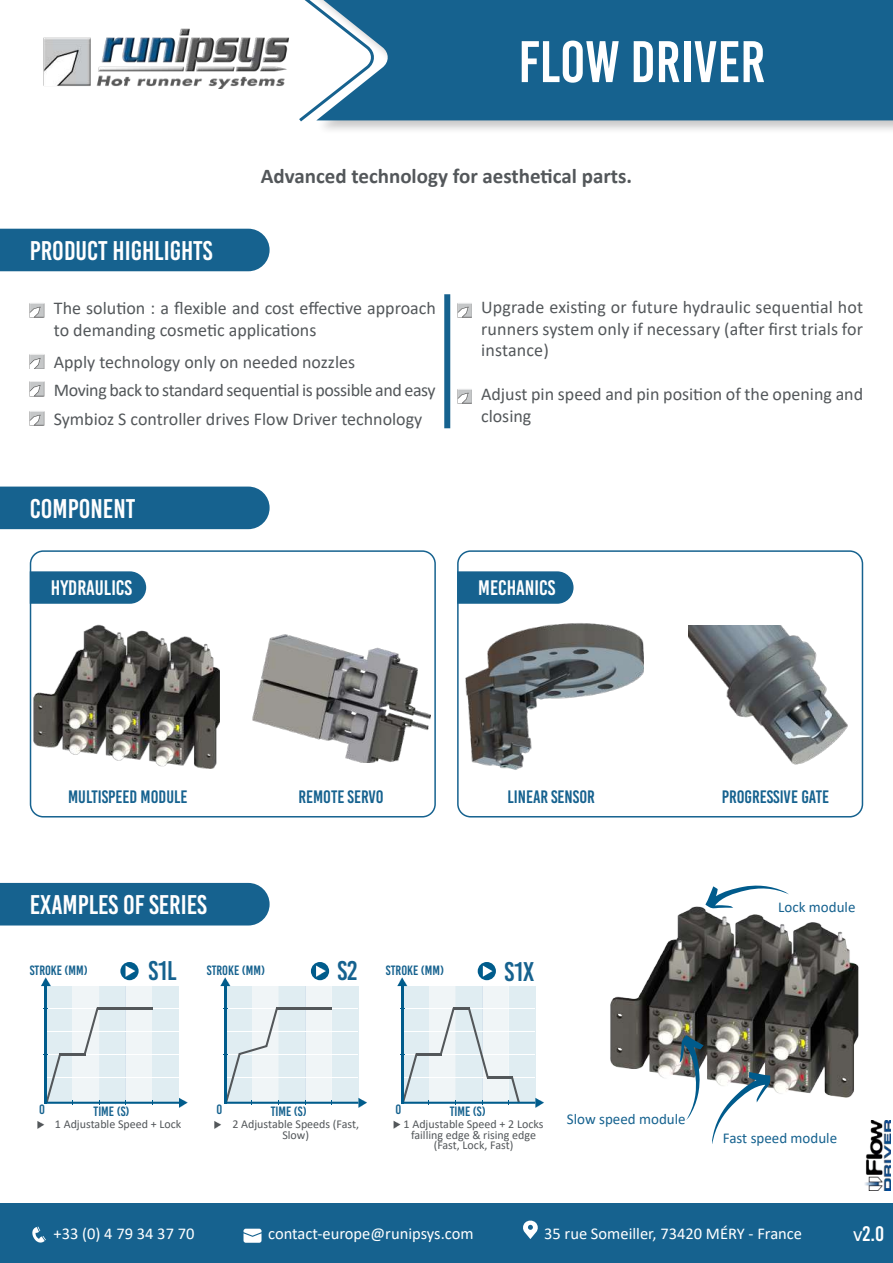
<style>
.page{position:relative;width:893px;height:1263px;background:#fff}
.page>*{position:absolute;margin:0;border:0;box-sizing:border-box;transform-origin:0 0}
.t1{font:58.5px "Bebas Kai";color:#fff}
.t2{font:27px "Bebas Kai";color:#fff}
.t3{font:27px "Bebas Kai";color:#16628f}
.t4{font:700 21px "Calibri";color:#53575a}
.t5{font:21px "Bebas Kai";color:#fff}
.t6{font:18px/21.6px "Calibri";color:#53575a}
.t7{font:18px "Bebas Kai";color:#16628f}
.t8{font:16.5px "Calibri";color:#fff}
.t9{font:15px "Calibri";color:#16628f}
.t10{font:13.5px "Bebas Kai";color:#16628f}
.t11{font:12px/10.5px "Calibri";color:#53575a;text-align:center}
.s1{font-family:"Calibri"}
</style>
<div class="page">
<div style="left:308px;top:0;width:585px;height:134px;background:#231f20;opacity:.25"></div>
<div style="left:378px;top:0;width:515px;height:120px;background:#16628f"></div>
<svg style="left:299px;top:0;width:79px;height:124px"></svg>
<img style="left:43px;top:28px;width:246px;height:60px">
<div style="left:0;top:1203px;width:893px;height:60px;background:#16628f"></div>
<svg style="left:243px;top:1229px;width:19px;height:14px"></svg>
<svg style="left:523px;top:1220px;width:15px;height:19px"></svg>
<svg style="left:32px;top:1227px;width:14px;height:15px"></svg>
<img style="left:865px;top:1121px;width:25px;height:69px">
<div style="left:0;top:487px;width:270px;height:42px;background:#16628f"></div>
<div style="left:30px;top:550px;width:406px;height:267px;border:2px solid #16628f;border-radius:13px"></div>
<img style="left:31px;top:621px;width:189px;height:147px">
<img style="left:253px;top:634px;width:178px;height:129px">
<svg style="left:30px;top:571px;width:116px;height:33px;background:#206994"></svg>
<div style="left:457px;top:550px;width:406px;height:267px;border:2px solid #16628f;border-radius:13px"></div>
<img style="left:457px;top:621px;width:186px;height:149px">
<svg style="left:457px;top:571px;width:116px;height:33px;background:#206893"></svg>
<img style="left:689px;top:626px;width:159px;height:139px">
<div style="left:0;top:229px;width:270px;height:42px;background:#16628f"></div>
<img style="left:30px;top:303px;width:14px;height:14px">
<img style="left:457px;top:303px;width:15px;height:14px">
<img style="left:30px;top:354px;width:14px;height:15px">
<img style="left:457px;top:389px;width:15px;height:14px">
<img style="left:30px;top:381px;width:14px;height:15px">
<img style="left:30px;top:411px;width:14px;height:14px">
<img style="left:610px;top:906px;width:248px;height:191px">
<svg style="left:704px;top:885px;width:85px;height:29px"></svg>
<svg style="left:671px;top:1033px;width:99px;height:111px"></svg>
<div style="left:0;top:883px;width:270px;height:42px;background:#16628f"></div>
<div style="left:46px;top:985px;width:26px;height:117px;background:#e0edf2"></div>
<div style="left:72px;top:985px;width:27px;height:117px;background:#f0f5f7"></div>
<div style="left:152px;top:985px;width:27px;height:117px;background:#e0edf2"></div>
<hr style="left:46px;top:985px;width:133px;height:1px;background:#fff">
<hr style="left:46px;top:1008px;width:133px;height:1px;background:#fff">
<hr style="left:46px;top:1031px;width:133px;height:1px;background:#fff">
<hr style="left:46px;top:1054px;width:133px;height:1px;background:#fff">
<hr style="left:46px;top:1076px;width:133px;height:1px;background:#fff">
<svg style="left:41px;top:977px;width:10px;height:9px"></svg>
<svg style="left:179px;top:1098px;width:9px;height:10px"></svg>
<svg style="left:44px;top:1053px;width:17px;height:50px"></svg>
<hr style="left:45px;top:984px;width:2px;height:120px;background:#005c8c">
<hr style="left:46px;top:1102px;width:133px;height:2px;background:#005c8c">
<hr style="left:59px;top:1053px;width:27px;height:2px;background:#53575a">
<svg style="left:84px;top:986px;width:69px;height:119px"></svg>
<svg style="left:37px;top:1121px;width:7px;height:8px"></svg>
<svg style="left:120px;top:962px;width:19px;height:18px"></svg>
<svg style="left:126px;top:965px;width:9px;height:12px"></svg>
<div style="left:332px;top:985px;width:26px;height:117px;background:#e0edf2"></div>
<hr style="left:225px;top:985px;width:133px;height:1px;background:#fff">
<hr style="left:225px;top:1008px;width:133px;height:1px;background:#fff">
<hr style="left:225px;top:1031px;width:133px;height:1px;background:#fff">
<hr style="left:225px;top:1054px;width:133px;height:1px;background:#fff">
<hr style="left:225px;top:1076px;width:133px;height:1px;background:#fff">
<svg style="left:358px;top:1098px;width:9px;height:10px"></svg>
<hr style="left:225px;top:1102px;width:133px;height:2px;background:#005c8c">
<svg style="left:214px;top:1121px;width:7px;height:8px"></svg>
<svg style="left:311px;top:962px;width:18px;height:18px"></svg>
<svg style="left:220px;top:965px;width:112px;height:140px"></svg>
<div style="left:402px;top:985px;width:27px;height:117px;background:#e0edf2"></div>
<div style="left:429px;top:985px;width:26px;height:117px;background:#f0f5f7"></div>
<div style="left:509px;top:985px;width:26px;height:117px;background:#e0edf2"></div>
<hr style="left:402px;top:985px;width:133px;height:1px;background:#fff">
<hr style="left:402px;top:1008px;width:133px;height:1px;background:#fff">
<hr style="left:402px;top:1031px;width:133px;height:1px;background:#fff">
<hr style="left:402px;top:1054px;width:133px;height:1px;background:#fff">
<hr style="left:402px;top:1076px;width:133px;height:1px;background:#fff">
<svg style="left:397px;top:977px;width:10px;height:9px"></svg>
<svg style="left:535px;top:1098px;width:9px;height:10px"></svg>
<svg style="left:400px;top:1053px;width:18px;height:49px"></svg>
<hr style="left:401px;top:984px;width:2px;height:120px;background:#005c8c">
<hr style="left:402px;top:1102px;width:133px;height:2px;background:#005c8c">
<hr style="left:416px;top:1053px;width:26px;height:2px;background:#53575a">
<svg style="left:440px;top:986px;width:80px;height:119px"></svg>
<hr style="left:487px;top:1076px;width:26px;height:2px;background:#53575a">
<svg style="left:394px;top:1121px;width:6px;height:7px"></svg>
<svg style="left:478px;top:962px;width:18px;height:18px"></svg>
<svg style="left:483px;top:965px;width:9px;height:12px"></svg>
<div style="left:444px;top:294px;width:6px;height:134px;background:#16628f"></div>
<h1 class="t1" style="left:518px;top:30px;width:248px">FLOW DRIVER</h1>
<h2 class="t2" style="left:30px;top:236px;width:184px">PRODUCT HIGHLIGHTS</h2>
<p class="t4" style="left:261px;top:161px;width:373px">Advanced technology for aesthetical parts.</p>
<p class="t6" style="left:54px;top:297px;width:383px">The solution : a flexible and cost effective approach to demanding cosmetic applications</p>
<p class="t6" style="left:481px;top:296px;width:384px;text-align:justify">Upgrade existing or future hydraulic sequential hot runners system only if necessary (after first trials for instance)</p>
<p class="t6" style="left:54px;top:351px;width:303px">Apply technology only on needed nozzles</p>
<p class="t6" style="left:481px;top:383px;width:384px">Adjust pin speed and pin position of the opening and closing</p>
<p class="t6" style="left:54px;top:375px;width:384px;line-height:29.2px">Moving back to standard sequential is possible and easy<br>Symbioz S controller drives Flow Driver technology</p>
<h2 class="t2" style="left:30px;top:494px;width:107px">COMPONENT</h2>
<p class="t5" style="left:51px;top:577px;width:83px">HYDRAULICS</p>
<p class="t5" style="left:478px;top:577px;width:79px">MECHANICS</p>
<p class="t7" style="left:68px;top:787px;width:121px">MULTISPEED MODULE</p>
<p class="t7" style="left:298px;top:787px;width:87px">REMOTE SERVO</p>
<p class="t7" style="left:507px;top:787px;width:89px">LINEAR SENSOR</p>
<p class="t7" style="left:722px;top:787px;width:109px">PROGRESSIVE GATE</p>
<h2 class="t2" style="left:30px;top:890px;width:179px">EXAMPLES OF SERIES</h2>
<p class="t9" style="left:778px;top:897px;width:79px">Lock module</p>
<p class="t10" style="left:30px;top:963px;width:60px">STROKE (MM)</p>
<h2 class="t3" style="left:148px;top:957px;width:30px">S1L</h2>
<p class="t10" style="left:207px;top:963px;width:60px">STROKE (MM)</p>
<h2 class="t3" style="left:337px;top:957px;width:21px">S2</h2>
<p class="t10" style="left:386px;top:963px;width:60px">STROKE (MM)</p>
<h2 class="t3" style="left:504px;top:957px;width:31px">S1X</h2>
<p class="t10" style="left:39px;top:1102px;width:7px">0</p>
<p class="t10" style="left:94px;top:1104px;width:38px">TIME (S)</p>
<p class="t11" style="left:55px;top:1118px;width:128px">1 Adjustable Speed + Lock</p>
<p class="t10" style="left:216px;top:1102px;width:7px">0</p>
<p class="t10" style="left:271px;top:1104px;width:38px">TIME (S)</p>
<p class="t11" style="left:232px;top:1118px;width:128px">2 Adjustable Speeds (Fast,<br>Slow)</p>
<p class="t10" style="left:395px;top:1102px;width:7px">0</p>
<p class="t10" style="left:450px;top:1104px;width:38px">TIME (S)</p>
<p class="t11" style="left:404px;top:1118px;width:141px">1 Adjustable Speed + 2 Locks failling edge &amp; rising edge (Fast, Lock, Fast)</p>
<p class="t9" style="left:567px;top:1108px;width:120px">Slow speed module</p>
<p class="t9" style="left:723px;top:1128px;width:116px">Fast speed module</p>
<p class="t8" style="left:54px;top:1222px;width:142px">+33 (0) 4 79 34 37 70</p>
<p class="t8" style="left:268px;top:1222px;width:207px">contact-europe@runipsys.com</p>
<p class="t8" style="left:544px;top:1222px;width:259px">35 rue Someiller, 73420 MÉRY - France</p>
<p class="t5" style="left:853px;top:1222px;width:33px"><span class="s1">v</span>2.0</p>
</div>
